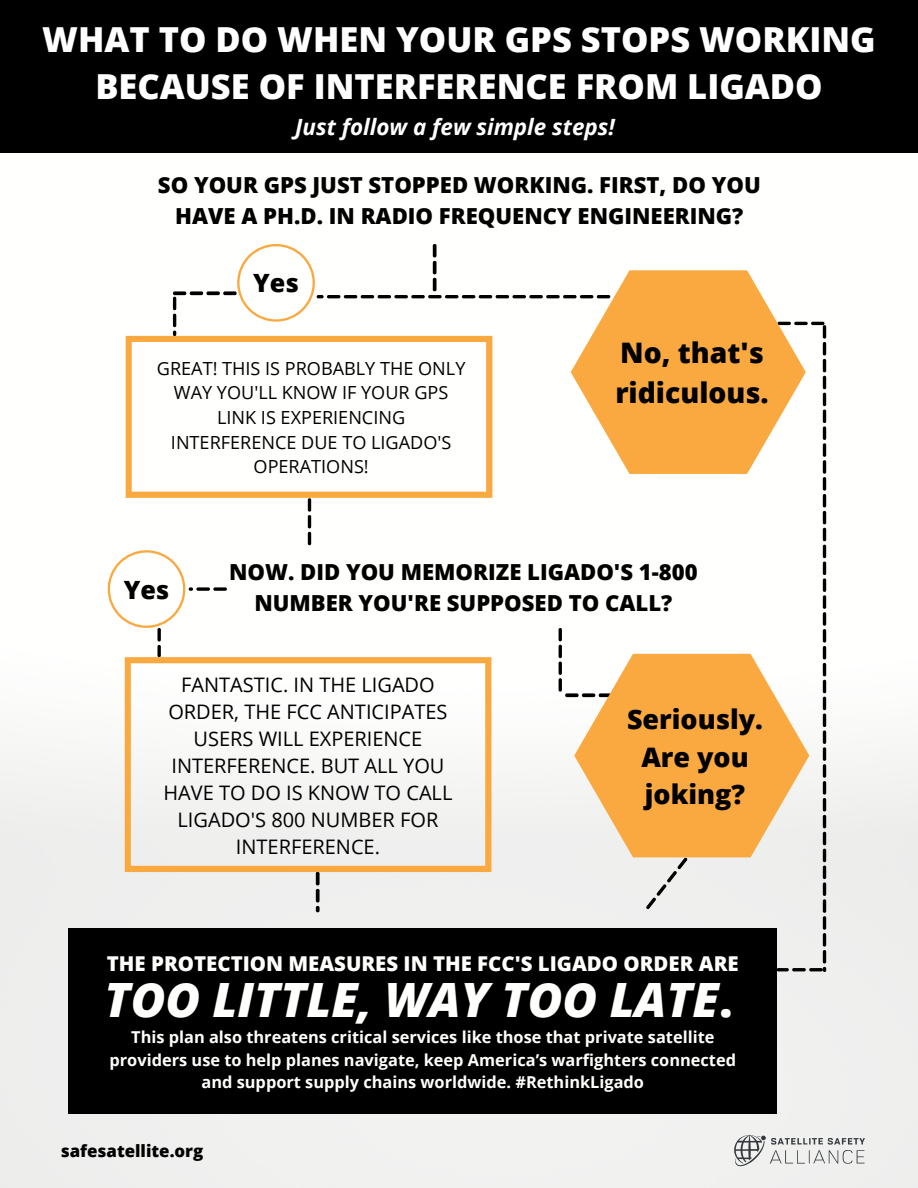
<style>
.page{position:relative;width:918px;height:1188px;background:#fff}
.page>*{position:absolute;margin:0;border:0;box-sizing:border-box;transform-origin:0 0}
.t1{font:italic 800 47.25px "Open Sans";color:#fffffe}
.t2{font:800 34.5px/47.1px "Open Sans";color:#fff;text-align:center}
.t3{font:800 28.35px/39.3px "Open Sans";color:#000}
.t4{font:800 26.85px/37.2px "Open Sans";color:#000;text-align:center}
.t5{font:800 25.2px "Open Sans";color:#000}
.t6{font:italic 700 22.35px "Open Sans";color:#fff}
.t7{font:800 22.05px/30.6px "Open Sans";color:#000;text-align:center}
.t8{font:800 20.4px "Open Sans";color:#fffffe}
.t9{font:19.95px/27px "Open Sans";color:#000;text-align:center}
.t10{font:18.15px/24.6px "Open Sans";color:#000;text-align:center}
.t11{font:800 16.8px "Open Sans";color:#000}
.t12{font:700 16.35px/22.5px "Open Sans";color:#fffffe;text-align:center}
.s1{font-style:normal}
</style>
<div class="page">
<img style="left:0;top:298px;width:918px;height:890px">
<svg style="left:316px;top:872px;width:4px;height:40px"></svg>
<svg style="left:646px;top:857px;width:58px;height:53px;background:#e1e0df"></svg>
<svg style="left:571px;top:270px;width:235px;height:204px;fill:#faa941"></svg>
<div style="left:0;top:0;width:918px;height:153px;background:#000"></div>
<svg style="left:574px;top:654px;width:203px;height:203px;background:#f9b358"></svg>
<svg style="left:126px;top:336px;width:366px;height:162px"></svg>
<svg style="left:308px;top:498px;width:3px;height:47px"></svg>
<svg style="left:108px;top:550px;width:119px;height:107px"></svg>
<svg style="left:125px;top:657px;width:366px;height:215px;fill:#f8f6f5"></svg>
<svg style="left:173px;top:244px;width:437px;height:92px"></svg>
<svg style="left:559px;top:628px;width:70px;height:69px"></svg>
<svg style="left:777px;top:322px;width:49px;height:650px"></svg>
<div style="left:69px;top:929px;width:708px;height:185px;background:#000"></div>
<svg style="left:734px;top:1135px;width:131px;height:31px"></svg>
<p class="t2" style="left:42px;top:15px;width:835px">WHAT TO DO WHEN YOUR GPS STOPS WORKING<br>BECAUSE OF INTERFERENCE FROM LIGADO</p>
<p class="t6" style="left:295px;top:111px;width:321px">Just follow a few simple steps!</p>
<p class="t7" style="left:158px;top:169px;width:604px">SO YOUR GPS JUST STOPPED WORKING. FIRST, DO YOU<br>HAVE A PH.D. IN RADIO FREQUENCY ENGINEERING?</p>
<p class="t5" style="left:253px;top:265px;width:47px">Yes</p>
<p class="t10" style="left:157px;top:356px;width:310px">GREAT! THIS IS PROBABLY THE ONLY<br>WAY YOU'LL KNOW IF YOUR GPS<br>LINK IS EXPERIENCING<br>INTERFERENCE DUE TO LIGADO'S<br>OPERATIONS!</p>
<p class="t3" style="left:615px;top:333px;width:155px">No, that's ridiculous.</p>
<p class="t5" style="left:124px;top:572px;width:47px">Yes</p>
<p class="t7" style="left:229px;top:556px;width:470px">NOW. DID YOU MEMORIZE LIGADO'S 1-800<br>NUMBER YOU'RE SUPPOSED TO CALL?</p>
<p class="t9" style="left:164px;top:671px;width:290px">FANTASTIC. IN THE LIGADO<br>ORDER, THE FCC ANTICIPATES<br>USERS WILL EXPERIENCE<br>INTERFERENCE. BUT ALL YOU<br>HAVE TO DO IS KNOW TO CALL<br>LIGADO'S 800 NUMBER FOR<br>INTERFERENCE.</p>
<p class="t4" style="left:627px;top:700px;width:137px">Seriously.<br>Are you joking?</p>
<p class="t8" style="left:107px;top:949px;width:633px">THE PROTECTION MEASURES IN THE FCC'S LIGADO ORDER ARE</p>
<p class="t1" style="left:105px;top:967px;width:630px">TOO LITTLE, WAY TOO LATE<span class="s1">.</span></p>
<p class="t12" style="left:110px;top:1026px;width:628px">This plan also threatens critical services like those that private satellite providers use to help planes navigate, keep America’s warfighters connected and support supply chains worldwide. #RethinkLigado</p>
<p class="t11" style="left:61px;top:1140px;width:144px">safesatellite.org</p>
</div>
